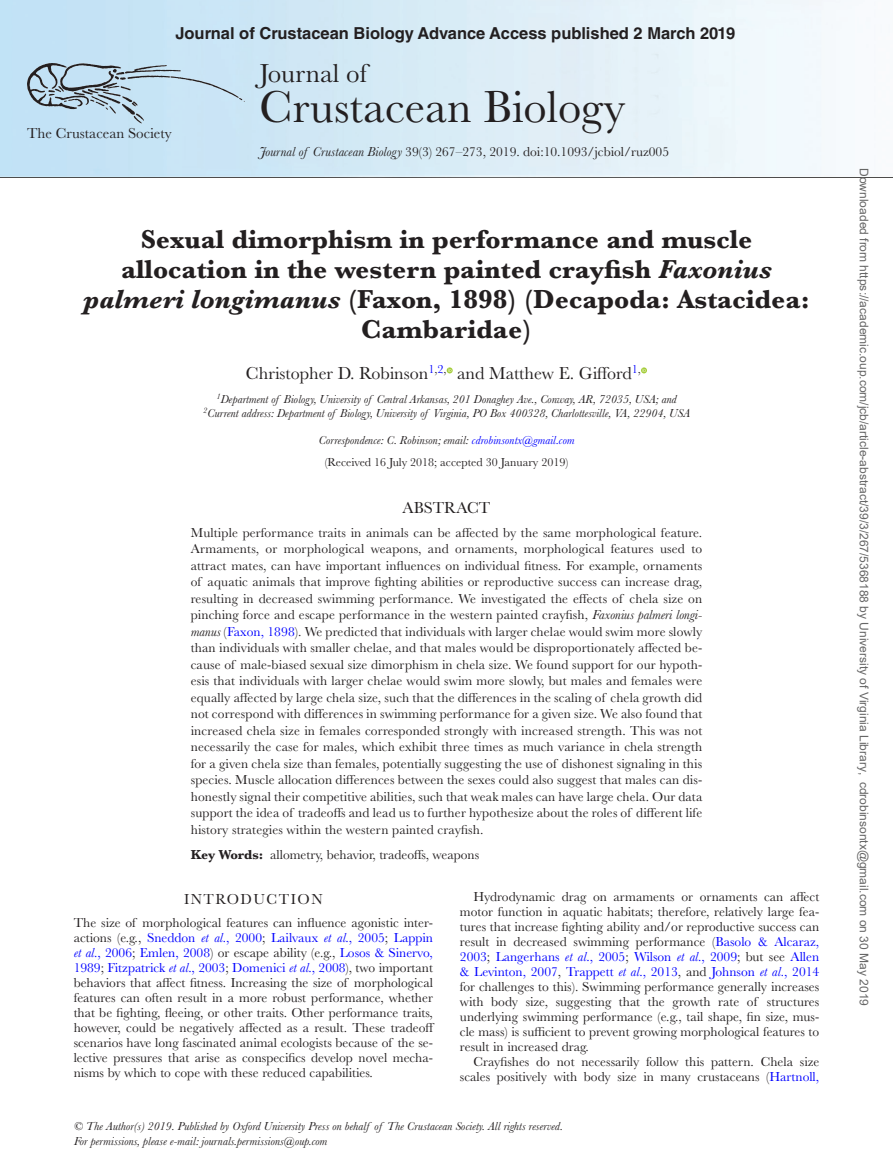
<style>
.page{position:relative;width:893px;height:1174px;background:#fff}
.page>*{position:absolute;margin:0;border:0;box-sizing:border-box;transform-origin:0 0}
.t1{font:46.5px "Baskerville MT Std";color:#231f20}
.t2{font:700 27px/30px "Baskerville MT Std";color:#231f20;text-align:center}
.t3{font:27px "Baskerville MT Std";color:#231f20}
.t4{font:18px "Baskerville MT Std";color:#231f20}
.t5{font:700 16.5px "Helvetica LT Std";color:#231f20}
.t6{font:16.5px "Baskerville MT Std";color:#231f20}
.t7{font:15px "Baskerville MT Std";color:#242021}
.t8{font:15px "Baskerville MT Std";letter-spacing:.1em;color:#231f20}
.t9{font:13.5px/15px "Baskerville MT Std";color:#231f20;text-align:justify}
.t10{font:italic 12px/15px "Baskerville MT Std";color:#231f20}
.t11{font:12px "Arial";color:#666}
.t12{font:12px/22.5px "Baskerville MT Std";color:#231f20;text-align:center}
.s1{font-style:italic}
.s2{font-style:italic;color:#00f}
.s3{color:#00f}
.s4{font-weight:700}
</style>
<div class="page">
<img style="left:0;top:0;width:893px;height:178px">
<svg style="left:27px;top:63px;width:218px;height:60px;background:#b4ccdc"></svg>
<svg style="left:447px;top:367px;width:6px;height:6px"></svg>
<svg style="left:641px;top:367px;width:6px;height:6px"></svg>
<p class="t5" style="left:176px;top:23px;width:561px">Journal of Crustacean Biology Advance Access published 2 March 2019</p>
<h2 class="t3" style="left:260px;top:58px;width:109px">Journal of</h2>
<h1 class="t1" style="left:260px;top:80px;width:367px">Crustacean Biology</h1>
<p class="t9" style="left:260px;top:144px;width:411px"><span class="s1">Journal of Crustacean Biology</span> 39(3) 267–273, 2019. doi:10.1093/jcbiol/ruz005</p>
<p class="t7" style="left:27px;top:124px;width:146px">The Crustacean Society</p>
<h2 class="t2" style="left:83px;top:225px;width:728px">Sexual dimorphism in performance and muscle allocation in the western painted crayfish <span class="s1">Faxonius palmeri longimanus</span> (Faxon, 1898) (Decapoda: Astacidea:<br>Cambaridae)</h2>
<h3 class="t4" style="left:246px;top:363px;width:396px">Christopher D. Robinson<sup>1</sup><sup>,</sup><sup>2</sup><sup>,</sup> and Matthew E. Gifford<sup>1</sup><sup>,</sup></h3>
<p class="t10" style="left:203px;top:392px;width:488px;line-height:13.5px;text-align:center"><sup>1</sup>Department of Biology, University of Central Arkansas, 201 Donaghey Ave., Conway, AR, 72035, USA; and<br><sup>2</sup>Current address: Department of Biology, University of Virginia, PO Box 400328, Charlottesville, VA, 22904, USA</p>
<p class="t12" style="left:318px;top:428px;width:257px"><span class="s1">Correspondence: C. Robinson; email:</span> <span class="s2">cdrobinsontx@gmail.com </span>(Received 16 July 2018; accepted 30 January 2019)</p>
<p class="t6" style="left:403px;top:497px;width:89px">ABSTRACT</p>
<p class="t9" style="left:191px;top:524px;width:513px;line-height:16.5px">Multiple performance traits in animals can be affected by the same morphological feature.<br>Armaments, or morphological weapons, and ornaments, morphological features used to attract mates, can have important influences on individual fitness. For example, ornaments of aquatic animals that improve fighting abilities or reproductive success can increase drag, resulting in decreased swimming performance. We investigated the effects of chela size on pinching force and escape performance in the western painted crayfish, <span class="s1">Faxonius palmeri longi&shy;manus</span> (<span class="s3">Faxon, 1898</span>). We predicted that individuals with larger chelae would swim more slowly than individuals with smaller chelae, and that males would be disproportionately affected be&shy;cause of male-biased sexual size dimorphism in chela size. We found support for our hypoth&shy;esis that individuals with larger chelae would swim more slowly, but males and females were equally affected by large chela size, such that the differences in the scaling of chela growth did not correspond with differences in swimming performance for a given size. We also found that increased chela size in females corresponded strongly with increased strength. This was not necessarily the case for males, which exhibit three times as much variance in chela strength for a given chela size than females, potentially suggesting the use of dishonest signaling in this species. Muscle allocation differences between the sexes could also suggest that males can dis&shy;honestly signal their competitive abilities, such that weak males can have large chela. Our data support the idea of tradeoffs and lead us to further hypothesize about the roles of different life history strategies within the western painted crayfish.</p>
<p class="t9" style="left:191px;top:847px;width:290px"><span class="s4">Key Words:</span> allometry, behavior, tradeoffs, weapons</p>
<p class="t8" style="left:184px;top:890px;width:140px">INTRODUCTION</p>
<p class="t9" style="left:74px;top:915px;width:363px;text-align:left">The size of morphological features can influence agonistic inter&shy;actions (e.g., <span class="s3">Sneddon</span> <span class="s2">et al.</span><span class="s3">, 2000</span>; <span class="s3">Lailvaux</span> <span class="s2">et al.</span><span class="s3">, 2005</span>; <span class="s3">Lappin </span><span class="s2">et al.</span><span class="s3">, 2006</span>; <span class="s3">Emlen, 2008</span>) or escape ability (e.g., <span class="s3">Losos &amp; Sinervo, 1989</span>; <span class="s3">Fitzpatrick</span> <span class="s2">et al.</span><span class="s3">, 2003</span>; <span class="s3">Domenici</span> <span class="s2">et al.</span><span class="s3">, 2008</span>), two important behaviors that affect fitness. Increasing the size of morphological features can often result in a more robust performance, whether that be fighting, fleeing, or other traits. Other performance traits, however, could be negatively affected as a result. These tradeoff scenarios have long fascinated animal ecologists because of the se&shy;lective pressures that arise as conspecifics develop novel mecha&shy;nisms by which to cope with these reduced capabilities.</p>
<p class="t9" style="left:460px;top:889px;width:361px;text-indent:14px">Hydrodynamic drag on armaments or ornaments can affect motor function in aquatic habitats; therefore, relatively large fea&shy;tures that increase fighting ability and/or reproductive success can result in decreased swimming performance (<span class="s3">Basolo &amp; Alcaraz, 2003</span>; <span class="s3">Langerhans</span> <span class="s2">et al.</span><span class="s3">, 2005</span>; <span class="s3">Wilson</span> <span class="s2">et al.</span><span class="s3">, 2009</span>; but see <span class="s3">Allen &amp; Levinton, 2007</span>, <span class="s3">Trappett</span> <span class="s2">et al.</span><span class="s3">, 2013</span>, and <span class="s3">Johnson</span> <span class="s2">et al.</span><span class="s3">, 2014 </span>for challenges to this). Swimming performance generally increases with body size, suggesting that the growth rate of structures underlying swimming performance (e.g., tail shape, fin size, mus&shy;cle mass) is sufficient to prevent growing morphological features to result in increased drag.</p>
<p class="t9" style="left:460px;top:1054px;width:361px;text-align:right">Crayfishes do not necessarily follow this pattern. Chela size scales positively with body size in many crustaceans (<span class="s3">Hartnoll,</span></p>
<p class="t10" style="left:74px;top:1118px;width:491px">© The Author(s) 2019. Published by Oxford University Press on behalf of The Crustacean Society. All rights reserved.<br>For permissions, please e-mail: journals.permissions@oup.com</p>
<p class="t11" style="left:868px;top:168px;width:839px;rotate:90deg">Downloaded from https://academic.oup.com/jcb/article-abstract/39/3/267/5368188 by University of Virginia Library, cdrobinsontx@gmail.com on 30 May 2019</p>
</div>
